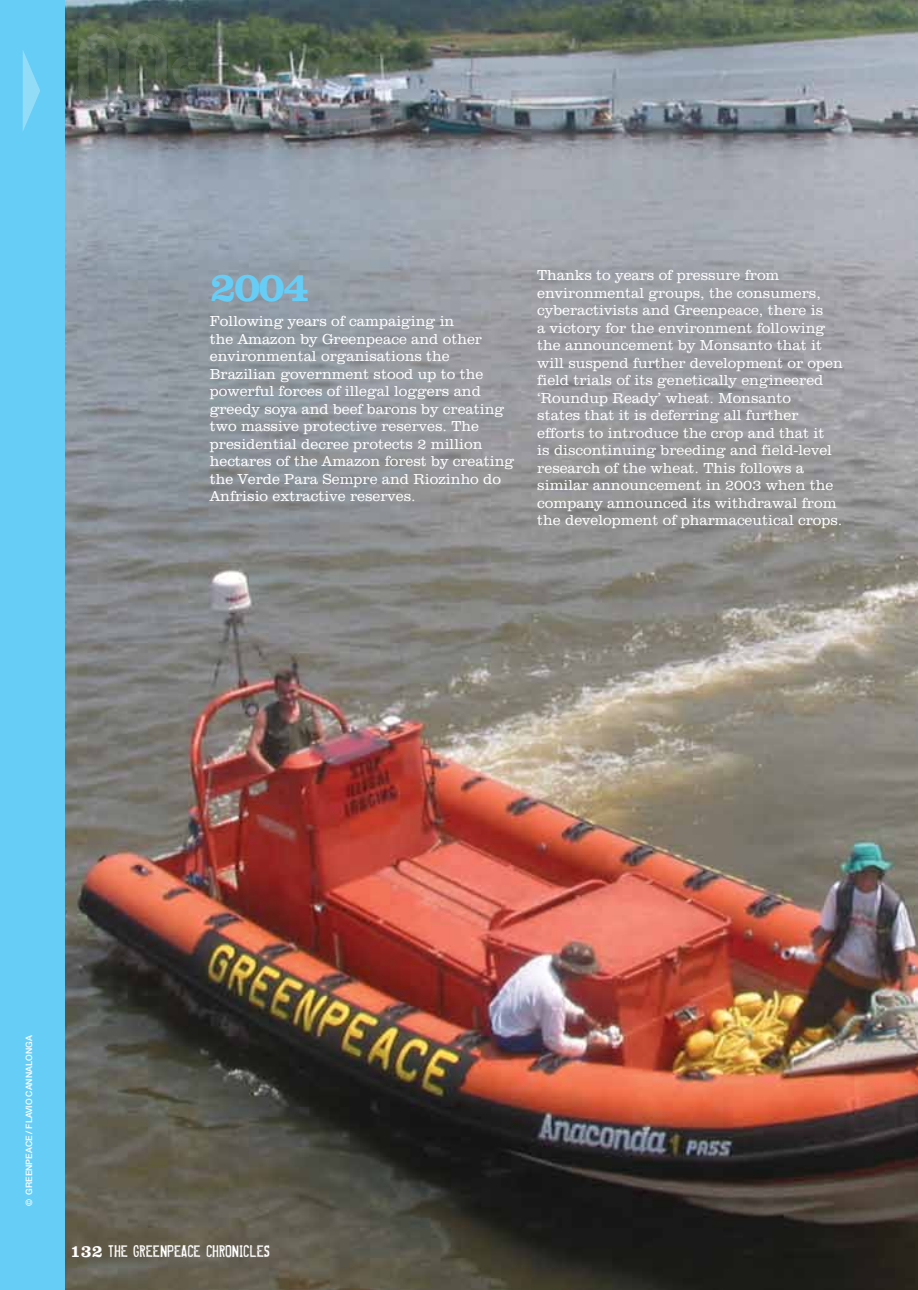
<style>
.page{position:relative;width:918px;height:1290px;background:#fff}
.page>*{position:absolute;margin:0;border:0;box-sizing:border-box;transform-origin:0 0}
.t1{font:800 42px "Clarendon BT";color:#66cef6}
.t2{font:17.5px "Misproject";color:#fff}
.t3{font:300 14.88px/17.5px "Clarendon BT";color:#fff}
.t4{font:500 8.75px "Helvetica Neue LT Com";color:#fff}
.s1{font-family:"Clarendon BT";font-weight:800}
</style>
<div class="page">
<img style="left:65px;top:0;width:853px;height:1290px">
<div style="left:0;top:0;width:65px;height:1290px;background:#66cef6"></div>
<svg style="left:23px;top:51px;width:17px;height:80px"></svg>
<p class="t1" style="left:210px;top:261px;width:101px">2004</p>
<p class="t3" style="left:210px;top:312px;width:306px">Following years of campaiging in<br>the Amazon by Greenpeace and other environmental organisations the Brazilian government stood up to the powerful forces of illegal loggers and greedy soya and beef barons by creating two massive protective reserves. The presidential decree protects 2 million hectares of the Amazon forest by creating the Verde Para Sempre and Riozinho do Anfrisio extractive reserves.</p>
<p class="t3" style="left:537px;top:266px;width:307px">Thanks to years of pressure from environmental groups, the consumers, cyberactivists and Greenpeace, there is<br>a victory for the environment following the announcement by Monsanto that it will suspend further development or open field trials of its genetically engineered ‘Roundup Ready’ wheat. Monsanto<br>states that it is deferring all further efforts to introduce the crop and that it<br>is discontinuing breeding and field-level research of the wheat. This follows a similar announcement in 2003 when the company announced its withdrawal from the development of pharmaceutical crops.</p>
<p class="t4" style="left:24px;top:1205px;width:171px;rotate:-90deg">© Greenpeace / FLAVIO CANNALONGA</p>
<p class="t2" style="left:70px;top:1239px;width:201px"><span class="s1">132</span> THE GREENPEACE CHRONICLES</p>
</div>
